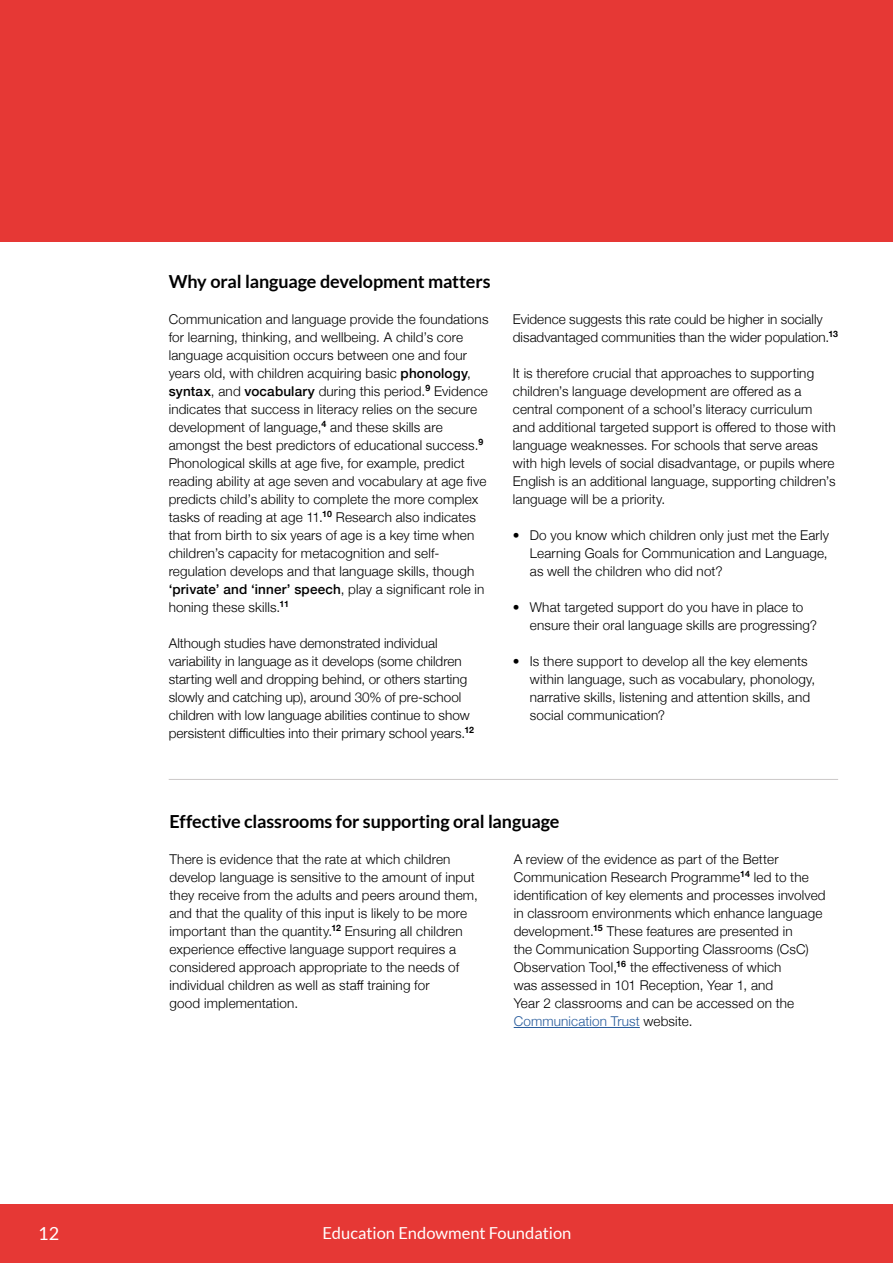
<style>
.page{position:relative;width:893px;height:1263px;background:#fff}
.page>*{position:absolute;margin:0;border:0;box-sizing:border-box;transform-origin:0 0}
.t1{font:700 18px "Lato";letter-spacing:-.005em;color:#000}
.t2{font:18px "Lato";color:#fff}
.t3{font:16.5px "Lato";color:#fff}
.t4{font:300 13.5px/18px "Helvetica Neue";letter-spacing:.01em;color:#000}
.s1{font-weight:500}
.s2{color:#275b9b}
</style>
<div class="page">
<div style="left:0;top:0;width:893px;height:242px;background:#e63835"></div>
<div style="left:0;top:1205px;width:893px;height:58px;background:#e63835"></div>
<hr style="left:514px;top:1027px;width:126px;height:1px;background:#275b9b">
<hr style="left:169px;top:779px;width:669px;height:1px;background:#cbc8c8">
<h1 class="t1" style="left:169px;top:271px;width:323px">Why oral language development matters</h1>
<p class="t4" style="left:169px;top:309px;width:321px">Communication and language provide the foundations for learning, thinking, and wellbeing. A child’s core language acquisition occurs between one and four years old, with children acquiring basic <span class="s1">phonology</span>, <span class="s1">syntax</span>, and <span class="s1">vocabulary</span> during this period.<sup>9</sup> Evidence indicates that success in literacy relies on the secure development of language,<sup>4</sup> and these skills are amongst the best predictors of educational success.<sup>9<br></sup>Phonological skills at age five, for example, predict reading ability at age seven and vocabulary at age five predicts child’s ability to complete the more complex tasks of reading at age 11.<sup>10</sup> Research also indicates that from birth to six years of age is a key time when children’s capacity for metacognition and self&shy;regulation develops and that language skills, though <span class="s1">‘private’ and ‘inner’ speech</span>, play a significant role in honing these skills.<sup>11</sup></p>
<p class="t4" style="left:169px;top:633px;width:307px">Although studies have demonstrated individual variability in language as it develops (some children starting well and dropping behind, or others starting slowly and catching up), around 30% of pre-school children with low language abilities continue to show persistent difficulties into their primary school years.<sup>12</sup></p>
<p class="t4" style="left:513px;top:309px;width:327px">Evidence suggests this rate could be higher in socially disadvantaged communities than the wider population.<sup>13</sup></p>
<p class="t4" style="left:513px;top:363px;width:324px">It is therefore crucial that approaches to supporting children’s language development are offered as a central component of a school’s literacy curriculum and additional targeted support is offered to those with language weaknesses. For schools that serve areas with high levels of social disadvantage, or pupils where English is an additional language, supporting children’s language will be a priority.</p>
<p class="t4" style="left:530px;top:525px;width:301px;text-align:justify;text-indent:-17px">• Do you know which children only just met the Early Learning Goals for Communication and Language, as well the children who did not?</p>
<p class="t4" style="left:530px;top:597px;width:289px;text-indent:-17px">• What targeted support do you have in place to ensure their oral language skills are progressing?</p>
<p class="t4" style="left:530px;top:651px;width:287px;text-indent:-17px">• Is there support to develop all the key elements within language, such as vocabulary, phonology, narrative skills, listening and attention skills, and social communication?</p>
<h1 class="t1" style="left:170px;top:811px;width:391px">Effective classrooms for supporting oral language</h1>
<p class="t4" style="left:170px;top:849px;width:310px">There is evidence that the rate at which children develop language is sensitive to the amount of input they receive from the adults and peers around them, and that the quality of this input is likely to be more important than the quantity.<sup>12</sup> Ensuring all children experience effective language support requires a considered approach appropriate to the needs of individual children as well as staff training for<br>good implementation.</p>
<p class="t4" style="left:514px;top:849px;width:313px">A review of the evidence as part of the Better Communication Research Programme<sup>14</sup> led to the identification of key elements and processes involved in classroom environments which enhance language development.<sup>15</sup> These features are presented in<br>the Communication Supporting Classrooms (CsC)<br>Observation Tool,<sup>16</sup> the effectiveness of which<br>was assessed in 101 Reception, Year 1, and<br>Year 2 classrooms and can be accessed on the <span class="s2">Communication Trust</span> website.</p>
<h1 class="t2" style="left:38px;top:1224px;width:22px">12</h1>
<p class="t3" style="left:322px;top:1224px;width:251px">Education Endowment Foundation</p>
</div>
